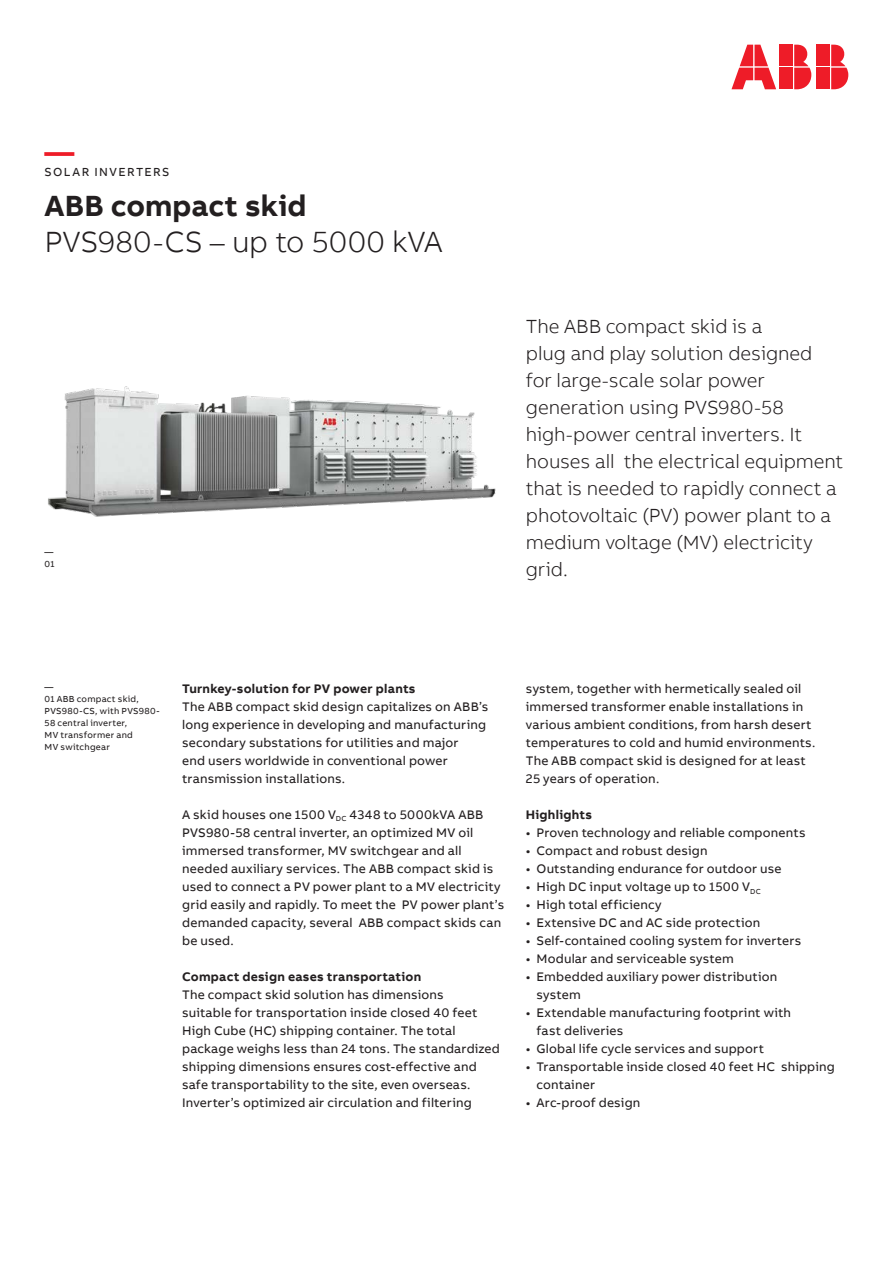
<style>
.page{position:relative;width:893px;height:1263px;background:#fff}
.page>*{position:absolute;margin:0;border:0;box-sizing:border-box;transform-origin:0 0}
.Subheadline_M_20pt_2{font:300 30px "AB Bvoice";letter-spacing:.005em;color:#231f20}
.Headline_M_20pt_24pt{font:700 30px "AB Bvoice";letter-spacing:.005em;color:#231f20}
.Headline_M_20pt_24pt-2{font:700 30px "AB Bvoice";color:#ee1c28}
.Lead_13pt_18pt{font:300 19.5px/27px "AB Bvoice";letter-spacing:-.005em;color:#231f20}
.Copytext_8_5pt_12pt{font:12.75px/18px "AB Bvoice";letter-spacing:.015em;color:#231f20}
.Paragraph_Title_8_5p{font:700 12.75px "AB Bvoice";letter-spacing:.02em;color:#231f20}
.Category_M_8pt_9_6pt{font:12px "AB Bvoice";letter-spacing:.12em;color:#231f20}
.Caption_6pt_8pt{font:9px/12px "AB Bvoice";letter-spacing:.025em;color:#231f20}
</style>
<div class="page">
<div style="left:817px;top:45px;width:13px;height:21px;background:#ee1c28"></div>
<div style="left:817px;top:68px;width:13px;height:21px;background:#ee1c28"></div>
<svg style="left:831px;top:45px;width:17px;height:44px"></svg>
<svg style="left:731px;top:45px;width:45px;height:44px"></svg>
<div style="left:780px;top:45px;width:13px;height:21px;background:#ee1c28"></div>
<div style="left:780px;top:68px;width:13px;height:21px;background:#ee1c28"></div>
<svg style="left:794px;top:45px;width:17px;height:44px"></svg>
<img style="left:48px;top:386px;width:448px;height:131px">
<p class="Headline_M_20pt_24pt-2" style="left:45px;top:132px;width:31px">—</p>
<p class="Category_M_8pt_9_6pt" style="left:45px;top:165px;width:126px">SOLAR INVERTERS</p>
<p class="Headline_M_20pt_24pt" style="left:45px;top:186px;width:263px">ABB compact skid</p>
<p class="Subheadline_M_20pt_2" style="left:45px;top:224px;width:400px">PVS980-CS – up to 5000 kVA</p>
<p class="Caption_6pt_8pt" style="left:45px;top:546px;width:10px">—</p>
<p class="Caption_6pt_8pt" style="left:45px;top:558px;width:11px">01</p>
<p class="Lead_13pt_18pt" style="left:526px;top:313px;width:238px">The ABB compact skid is a</p>
<p class="Lead_13pt_18pt" style="left:526px;top:340px;width:288px">plug and play solution designed</p>
<p class="Lead_13pt_18pt" style="left:526px;top:367px;width:259px">for large-scale solar power generation using PVS980-58</p>
<p class="Lead_13pt_18pt" style="left:526px;top:421px;width:319px">high-power central inverters. It houses all the electrical equipment that is needed to rapidly connect a photovoltaic (PV) power plant to a medium voltage (MV) electricity grid.</p>
<p class="Caption_6pt_8pt" style="left:45px;top:681px;width:10px">—</p>
<p class="Caption_6pt_8pt" style="left:45px;top:693px;width:96px">01 ABB compact skid,</p>
<p class="Caption_6pt_8pt" style="left:45px;top:705px;width:116px">PVS980-CS, with PVS980-<br>58 central inverter,</p>
<p class="Caption_6pt_8pt" style="left:45px;top:729px;width:90px">MV transformer and<br>MV switchgear</p>
<p class="Paragraph_Title_8_5p" style="left:182px;top:680px;width:235px">Turnkey-solution for PV power plants</p>
<p class="Copytext_8_5pt_12pt" style="left:182px;top:697px;width:308px">The ABB compact skid design capitalizes on ABB’s long experience in developing and manufacturing secondary substations for utilities and major</p>
<p class="Copytext_8_5pt_12pt" style="left:182px;top:751px;width:267px">end users worldwide in conventional power</p>
<p class="Copytext_8_5pt_12pt" style="left:182px;top:769px;width:165px">transmission installations.</p>
<p class="Copytext_8_5pt_12pt" style="left:182px;top:805px;width:303px">A skid houses one 1500 V<sub>DC</sub> 4348 to 5000kVA ABB</p>
<p class="Copytext_8_5pt_12pt" style="left:182px;top:823px;width:293px">PVS980-58 central inverter, an optimized MV oil</p>
<p class="Copytext_8_5pt_12pt" style="left:182px;top:841px;width:324px">immersed transformer, MV switchgear and all needed auxiliary services. The ABB compact skid is used to connect a PV power plant to a MV electricity grid easily and rapidly. To meet the PV power plant’s demanded capacity, several ABB compact skids can be used.</p>
<p class="Paragraph_Title_8_5p" style="left:182px;top:968px;width:241px">Compact design eases transportation</p>
<p class="Copytext_8_5pt_12pt" style="left:182px;top:985px;width:263px">The compact skid solution has dimensions</p>
<p class="Copytext_8_5pt_12pt" style="left:182px;top:1003px;width:297px">suitable for transportation inside closed 40 feet<br>High Cube (HC) shipping container. The total</p>
<p class="Copytext_8_5pt_12pt" style="left:182px;top:1039px;width:319px">package weighs less than 24 tons. The standardized</p>
<p class="Copytext_8_5pt_12pt" style="left:182px;top:1057px;width:296px">shipping dimensions ensures cost-effective and safe transportability to the site, even overseas.</p>
<p class="Copytext_8_5pt_12pt" style="left:182px;top:1093px;width:291px">Inverter’s optimized air circulation and filtering</p>
<p class="Copytext_8_5pt_12pt" style="left:526px;top:679px;width:277px">system, together with hermetically sealed oil</p>
<p class="Copytext_8_5pt_12pt" style="left:526px;top:697px;width:279px">immersed transformer enable installations in</p>
<p class="Copytext_8_5pt_12pt" style="left:526px;top:715px;width:287px">various ambient conditions, from harsh desert</p>
<p class="Copytext_8_5pt_12pt" style="left:526px;top:733px;width:291px">temperatures to cold and humid environments.</p>
<p class="Copytext_8_5pt_12pt" style="left:526px;top:751px;width:281px">The ABB compact skid is designed for at least</p>
<p class="Copytext_8_5pt_12pt" style="left:526px;top:769px;width:135px">25 years of operation.</p>
<p class="Paragraph_Title_8_5p" style="left:526px;top:806px;width:68px">Highlights</p>
<p class="Copytext_8_5pt_12pt" style="left:526px;top:823px;width:281px">• Proven technology and reliable components</p>
<p class="Copytext_8_5pt_12pt" style="left:526px;top:841px;width:183px">• Compact and robust design</p>
<p class="Copytext_8_5pt_12pt" style="left:526px;top:859px;width:257px">• Outstanding endurance for outdoor use</p>
<p class="Copytext_8_5pt_12pt" style="left:526px;top:877px;width:236px">• High DC input voltage up to 1500 V<sub>DC</sub></p>
<p class="Copytext_8_5pt_12pt" style="left:526px;top:895px;width:137px">• High total efficiency</p>
<p class="Copytext_8_5pt_12pt" style="left:526px;top:913px;width:236px">• Extensive DC and AC side protection</p>
<p class="Copytext_8_5pt_12pt" style="left:526px;top:931px;width:277px">• Self-contained cooling system for inverters</p>
<p class="Copytext_8_5pt_12pt" style="left:526px;top:949px;width:210px">• Modular and serviceable system</p>
<p class="Copytext_8_5pt_12pt" style="left:536px;top:967px;width:242px;text-indent:-11px">• Embedded auxiliary power distribution system</p>
<p class="Copytext_8_5pt_12pt" style="left:536px;top:1003px;width:256px;text-indent:-11px">• Extendable manufacturing footprint with fast deliveries</p>
<p class="Copytext_8_5pt_12pt" style="left:526px;top:1039px;width:240px">• Global life cycle services and support</p>
<p class="Copytext_8_5pt_12pt" style="left:536px;top:1057px;width:300px;text-indent:-11px">• Transportable inside closed 40 feet HC shipping container</p>
<p class="Copytext_8_5pt_12pt" style="left:526px;top:1093px;width:116px">• Arc-proof design</p>
</div>
